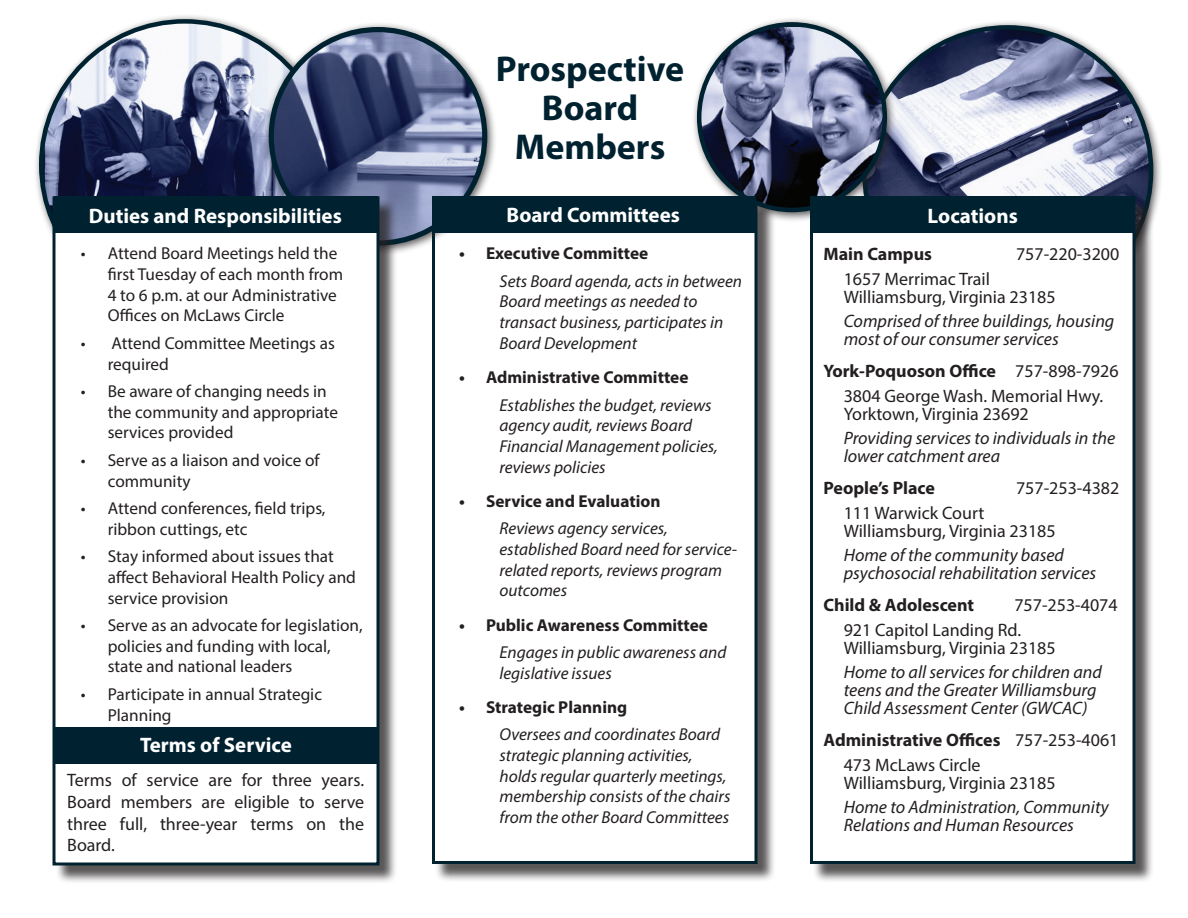
<style>
.page{position:relative;width:1188px;height:918px;background:#fff}
.page>*{position:absolute;margin:0;border:0;box-sizing:border-box;transform-origin:0 0}
.t1{font:700 36px "Myriad Pro";color:#002230}
.t2{font:700 21px "Myriad Pro";color:#fff}
.t3{font:18px/21.6px "Myriad Pro";color:#231f20}
.t4{font:italic 18px/18px "Myriad Pro";color:#231f20}
.t5{font:700 18px "Myriad Pro";color:#231f20}
.t6{font:17.25px/20.7px "Myriad Pro";color:#231f20}
.t7{font:italic 17.25px/20.7px "Myriad Pro";color:#231f20}
.t8{font:700 17.25px "Myriad Pro";color:#231f20}
.s1{font-weight:400}
</style>
<div class="page">
<div style="left:435px;top:199px;width:341px;height:684px;background:#231f20;opacity:.75"></div>
<div style="left:432px;top:196px;width:326px;height:668px;background:#fff;border:3px solid #002230"></div>
<div style="left:856px;top:19px;width:308px;height:308px;background:#231f20;opacity:.75"></div>
<img style="left:897px;top:27px;width:254px;height:172px">
<div style="left:33px;top:13px;width:308px;height:308px;background:#231f20;opacity:.75"></div>
<img style="left:41px;top:21px;width:287px;height:287px;border-radius:143px">
<div style="left:263px;top:21px;width:234px;height:235px;background:#231f20;opacity:.75"></div>
<img style="left:271px;top:30px;width:214px;height:213px;border-radius:105px">
<div style="left:812px;top:199px;width:342px;height:684px;background:#231f20;opacity:.75"></div>
<div style="left:810px;top:196px;width:326px;height:668px;background:#fff;border:3px solid #002230"></div>
<div style="left:55px;top:199px;width:343px;height:685px;background:#231f20;opacity:.75"></div>
<div style="left:52px;top:196px;width:328px;height:670px;background:#fff;border:3px solid #002230"></div>
<div style="left:54px;top:196px;width:324px;height:37px;background:#002230"></div>
<div style="left:54px;top:727px;width:324px;height:37px;background:#002230"></div>
<div style="left:691px;top:16px;width:206px;height:206px;background:#231f20;opacity:.75"></div>
<img style="left:699px;top:27px;width:186px;height:183px">
<div style="left:697px;top:22px;width:190px;height:190px;border:4px solid #002230;border-radius:50%"></div>
<div style="left:810px;top:196px;width:324px;height:37px;background:#002230"></div>
<div style="left:432px;top:196px;width:324px;height:37px;background:#002230"></div>
<p class="t2" style="left:89px;top:202px;width:255px">Duties and Responsibilities</p>
<p class="t6" style="left:108px;top:243px;width:237px;text-indent:-27px">• Attend Board Meetings held the first Tuesday of each month from<br>4 to 6 p.m. at our Administrative<br>Offices on McLaws Circle</p>
<p class="t6" style="left:108px;top:332px;width:229px;text-indent:-27px">• Attend Committee Meetings as required</p>
<p class="t6" style="left:108px;top:381px;width:232px;text-indent:-27px">• Be aware of changing needs in the community and appropriate services provided</p>
<p class="t6" style="left:108px;top:449px;width:213px;text-indent:-27px">• Serve as a liaison and voice of community</p>
<p class="t6" style="left:108px;top:498px;width:219px;text-indent:-27px">• Attend conferences, field trips, ribbon cuttings, etc</p>
<p class="t6" style="left:108px;top:546px;width:250px;text-indent:-27px">• Stay informed about issues that affect Behavioral Health Policy and service provision</p>
<p class="t6" style="left:108px;top:615px;width:256px;text-indent:-27px">• Serve as an advocate for legislation, policies and funding with local, state and national leaders</p>
<p class="t6" style="left:108px;top:683px;width:216px;text-indent:-27px">• Participate in annual Strategic<br>Planning</p>
<p class="t2" style="left:140px;top:731px;width:153px">Terms of Service</p>
<p class="t3" style="left:67px;top:769px;width:299px;text-align:justify">Terms of service are for three years.<br>Board members are eligible to serve three full, three-year terms on the Board.</p>
<p class="t1" style="left:496px;top:45px;width:190px">Prospective</p>
<p class="t1" style="left:542px;top:84px;width:98px">Board</p>
<p class="t1" style="left:515px;top:123px;width:152px">Members</p>
<p class="t2" style="left:507px;top:202px;width:175px">Board Committees</p>
<p class="t8" style="left:459px;top:242px;width:191px">• Executive Committee</p>
<p class="t7" style="left:500px;top:270px;width:244px">Sets Board agenda, acts in between<br>Board meetings as needed to transact business, participates in<br>Board Development</p>
<p class="t8" style="left:459px;top:366px;width:231px">• Administrative Committee</p>
<p class="t7" style="left:500px;top:394px;width:220px">Establishes the budget, reviews agency audit, reviews Board<br>Financial Management policies, reviews policies</p>
<p class="t8" style="left:459px;top:490px;width:203px">• Service and Evaluation</p>
<p class="t7" style="left:500px;top:518px;width:239px">Reviews agency services, established Board need for service&shy;related reports, reviews program outcomes</p>
<p class="t8" style="left:459px;top:614px;width:251px">• Public Awareness Committee</p>
<p class="t7" style="left:500px;top:642px;width:229px">Engages in public awareness and legislative issues</p>
<p class="t8" style="left:459px;top:696px;width:170px">• Strategic Planning</p>
<p class="t7" style="left:500px;top:724px;width:233px">Oversees and coordinates Board strategic planning activities, holds regular quarterly meetings, membership consists of the chairs from the other Board Committees</p>
<p class="t2" style="left:928px;top:202px;width:92px">Locations</p>
<p class="t5" style="left:824px;top:242px;width:110px">Main Campus</p>
<p class="t3" style="left:1016px;top:243px;width:105px">757-220-3200</p>
<p class="t3" style="left:844px;top:268px;width:148px">1657 Merrimac Trail</p>
<p class="t3" style="left:844px;top:286px;width:214px">Williamsburg, Virginia 23185</p>
<p class="t4" style="left:844px;top:312px;width:272px">Comprised of three buildings, housing most of our consumer services</p>
<p class="t5" style="left:824px;top:359px;width:297px">York-Poquoson Office <span class="s1">757-898-7926</span></p>
<p class="t3" style="left:844px;top:385px;width:261px">3804 George Wash. Memorial Hwy.</p>
<p class="t3" style="left:844px;top:403px;width:187px">Yorktown, Virginia 23692</p>
<p class="t4" style="left:844px;top:429px;width:273px">Providing services to individuals in the lower catchment area</p>
<p class="t5" style="left:824px;top:476px;width:113px">People’s Place</p>
<p class="t3" style="left:1016px;top:477px;width:105px">757-253-4382</p>
<p class="t3" style="left:844px;top:502px;width:142px">111 Warwick Court</p>
<p class="t3" style="left:844px;top:520px;width:214px">Williamsburg, Virginia 23185</p>
<p class="t4" style="left:844px;top:546px;width:254px">Home of the community based psychosocial rehabilitation services</p>
<p class="t5" style="left:824px;top:593px;width:152px">Child &amp; Adolescent</p>
<p class="t3" style="left:1014px;top:594px;width:105px">757-253-4074</p>
<p class="t3" style="left:844px;top:620px;width:214px;line-height:18px">921 Capitol Landing Rd.<br>Williamsburg, Virginia 23185</p>
<p class="t4" style="left:844px;top:663px;width:260px">Home to all services for children and teens and the Greater Williamsburg<br>Child Assessment Center (GWCAC)</p>
<p class="t5" style="left:824px;top:728px;width:296px">Administrative Offices <span class="s1">757-253-4061</span></p>
<p class="t3" style="left:844px;top:755px;width:214px;line-height:18px">473 McLaws Circle<br>Williamsburg, Virginia 23185</p>
<p class="t4" style="left:844px;top:798px;width:267px">Home to Administration, Community<br>Relations and Human Resources</p>
</div>
